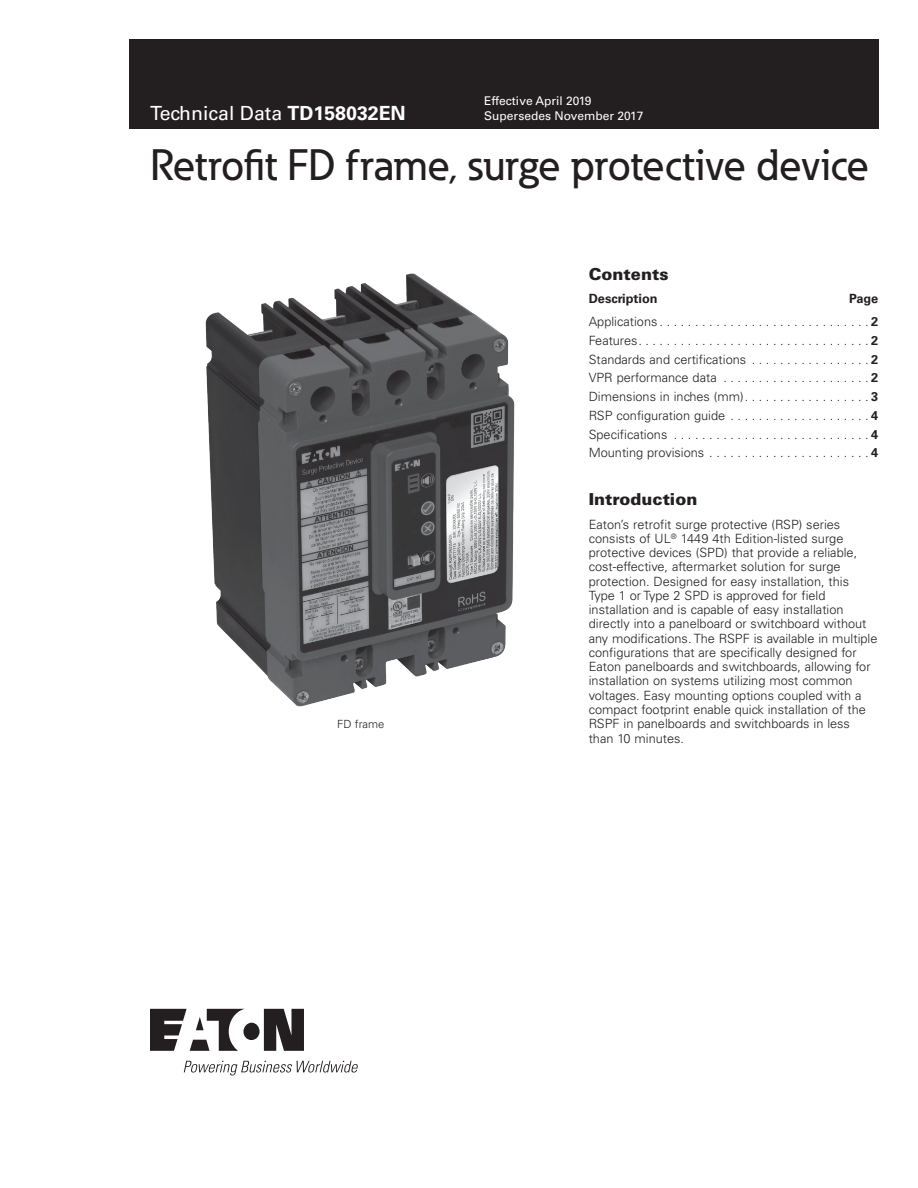
<style>
.page{position:relative;width:918px;height:1188px;background:#fff}
.page>*{position:absolute;margin:0;border:0;box-sizing:border-box;transform-origin:0 0}
.t1{font:500 43.5px "Eaton";letter-spacing:-.005em;color:#231f20}
.t2{font:19.5px "Univers LT Std";color:#fff}
.t3{font:900 16.5px "Univers LT Std";color:#231f20}
.t4{font:300 12.75px/14.2px "Univers LT Std";color:#231f20;text-align:right}
.t5{font:700 12.75px "Univers LT Std";color:#231f20}
.t6{font:12px/15px "Univers LT Std";color:#fff}
.t7{font:300 11.25px "Univers LT Std";color:#231f20}
.s1{font-weight:700}
</style>
<div class="page">
<div style="left:129px;top:39px;width:750px;height:90px;background:#231f20"></div>
<svg style="left:150px;top:1009px;width:154px;height:42px"></svg>
<svg style="left:184px;top:1061px;width:174px;height:15px"></svg>
<img style="left:205px;top:273px;width:310px;height:434px">
<h2 class="t2" style="left:150px;top:102px;width:257px">Technical Data <span class="s1">TD158032EN</span></h2>
<p class="t6" style="left:484px;top:93px;width:161px">Effective April 2019<br>Supersedes November 2017</p>
<h1 class="t1" style="left:150px;top:139px;width:721px">Retrofit FD frame, surge protective device</h1>
<p class="t7" style="left:337px;top:717px;width:49px">FD frame</p>
<p class="t3" style="left:589px;top:263px;width:81px">Contents</p>
<p class="t5" style="left:589px;top:291px;width:70px">Description</p>
<p class="t4" style="left:589px;top:287px;width:291px;line-height:23.2px"><span class="s1">Page<br></span>Applications . . . . . . . . . . . . . . . . . . . . . . . . . . . . . <span class="s1">2</span></p>
<p class="t4" style="left:589px;top:331px;width:291px;line-height:18.8px;text-align:justify">Features . . . . . . . . . . . . . . . . . . . . . . . . . . . . . . . . <span class="s1">2<br></span>Standards and certifications . . . . . . . . . . . . . . . . <span class="s1">2<br></span>VPR performance data . . . . . . . . . . . . . . . . . . . . <span class="s1">2<br></span>Dimensions in inches (mm) . . . . . . . . . . . . . . . . . <span class="s1">3<br></span>RSP configuration guide . . . . . . . . . . . . . . . . . . . <span class="s1">4<br></span>Specifications . . . . . . . . . . . . . . . . . . . . . . . . . . . <span class="s1">4<br></span>Mounting provisions . . . . . . . . . . . . . . . . . . . . . . <span class="s1">4</span></p>
<p class="t3" style="left:589px;top:489px;width:110px">Introduction</p>
<p class="t4" style="left:589px;top:517px;width:290px;text-align:left">Eaton’s retrofit surge protective (RSP) series consists of UL<sup>®</sup> 1449 4th Edition-listed surge protective devices (SPD) that provide a reliable, cost-effective, aftermarket solution for surge protection. Designed for easy installation, this Type 1 or Type 2 SPD is approved for field installation and is capable of easy installation directly into a panelboard or switchboard without any modifications. The RSPF is available in multiple configurations that are specifically designed for Eaton panelboards and switchboards, allowing for installation on systems utilizing most common voltages. Easy mounting options coupled with a compact footprint enable quick installation of the RSPF in panelboards and switchboards in less than 10 minutes.</p>
</div>
